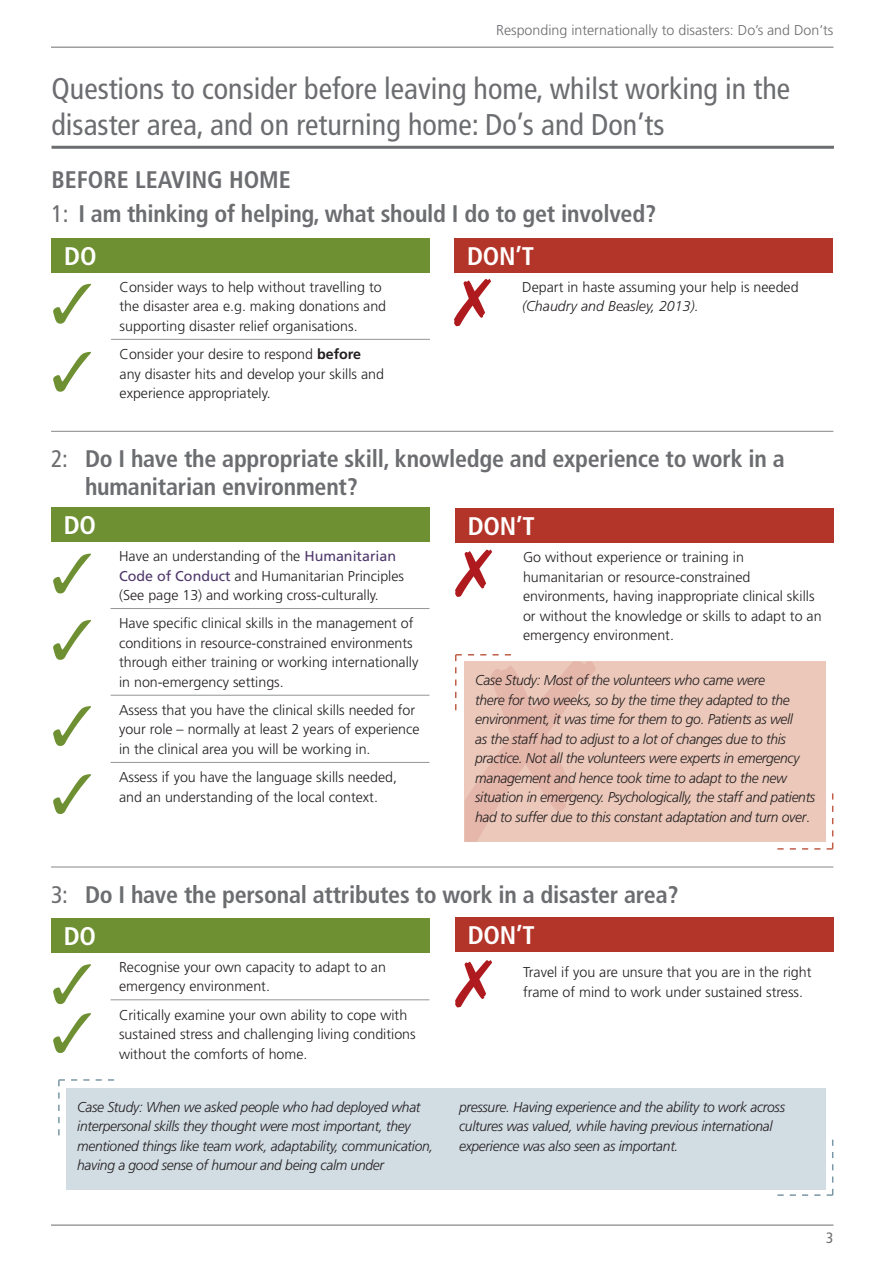
<style>
.page{position:relative;width:893px;height:1263px;background:#fff}
.page>*{position:absolute;margin:0;border:0;box-sizing:border-box;transform-origin:0 0}
.t1{font:condensed 30px/36px "Frutiger";color:#6c6d70}
.t2{font:700 condensed 25.5px "Frutiger";letter-spacing:-.01em;color:#fff}
.t3{font:700 condensed 24px/28.5px "Frutiger";letter-spacing:-.01em;color:#6c6d70}
.t4{font:condensed 15px "Frutiger LT Com";color:#6c6d70}
.t5{font:300 14.25px/19.5px "Frutiger";color:#231f20}
.t6{font:italic 300 14.25px/19.5px "Frutiger";letter-spacing:-.02em;color:#231f20}
.t7{font:300 14.25px "Frutiger";color:#6c6d70}
.s1{font-weight:400}
.s2{font-weight:700}
.s3{font-style:italic}
.s4{font-weight:400;color:#4e376b}
.s5{font-style:normal}
</style>
<div class="page">
<hr style="left:51px;top:47px;width:782px;height:1px;background:#6c6d70">
<hr style="left:51px;top:1225px;width:782px;height:1px;background:#6c6d70">
<div style="left:454px;top:238px;width:379px;height:34px;background:#b33428"></div>
<hr style="left:52px;top:146px;width:782px;height:3px;background:#6c6d70">
<div style="left:52px;top:238px;width:378px;height:34px;background:#6e9032"></div>
<hr style="left:111px;top:339px;width:319px;height:1px;background:#939598">
<div style="left:455px;top:918px;width:378px;height:34px;background:#b33428"></div>
<div style="left:51px;top:918px;width:378px;height:34px;background:#6e9032"></div>
<hr style="left:111px;top:999px;width:318px;height:1px;background:#939598">
<hr style="left:51px;top:866px;width:782px;height:1px;background:#939598">
<div style="left:67px;top:1088px;width:759px;height:101px;background:#d1dce3"></div>
<svg style="left:58px;top:1079px;width:56px;height:56px"></svg>
<svg style="left:777px;top:1140px;width:56px;height:56px"></svg>
<div style="left:455px;top:508px;width:378px;height:34px;background:#b33428"></div>
<div style="left:51px;top:507px;width:378px;height:34px;background:#6e9032"></div>
<hr style="left:111px;top:608px;width:318px;height:1px;background:#939598">
<hr style="left:111px;top:695px;width:318px;height:1px;background:#939598">
<hr style="left:111px;top:762px;width:318px;height:1px;background:#939598">
<div style="left:465px;top:661px;width:361px;height:181px;background:#ebc8ba"></div>
<hr style="left:51px;top:431px;width:782px;height:1px;background:#939598">
<svg style="left:777px;top:793px;width:56px;height:57px"></svg>
<svg style="left:455px;top:654px;width:141px;height:188px"></svg>
<p class="t7" style="left:496px;top:22px;width:339px">Responding internationally to disasters: Do’s and Don’ts</p>
<p class="t1" style="left:52px;top:71px;width:740px">Questions to consider before leaving home, whilst working in the disaster area, and on returning home: Do’s and Don’ts</p>
<p class="t3" style="left:52px;top:166px;width:241px">BEFORE LEAVING HOME</p>
<p class="t3" style="left:52px;top:200px;width:606px"><span class="s1">1:</span> I am thinking of helping, what should I do to get involved?</p>
<p class="t2" style="left:64px;top:241px;width:34px">DO</p>
<p class="t5" style="left:120px;top:277px;width:268px">Consider ways to help without travelling to the disaster area e.g. making donations and supporting disaster relief organisations.</p>
<p class="t5" style="left:120px;top:344px;width:266px">Consider your desire to respond <span class="s2">before </span>any disaster hits and develop your skills and experience appropriately.</p>
<p class="t2" style="left:467px;top:241px;width:68px">DON’T</p>
<p class="t5" style="left:522px;top:277px;width:278px">Depart in haste assuming your help is needed <span class="s3">(Chaudry and Beasley, 2013).</span></p>
<p class="t3" style="left:85px;top:444px;width:701px;text-indent:-34px"><span class="s1">2:</span> Do I have the appropriate skill, knowledge and experience to work in a humanitarian environment?</p>
<p class="t2" style="left:64px;top:510px;width:34px">DO</p>
<p class="t5" style="left:119px;top:546px;width:287px">Have an understanding of the <span class="s4">Humanitarian<br>Code of Conduct</span> and Humanitarian Principles (See page 13) and working cross-culturally.</p>
<p class="t5" style="left:119px;top:613px;width:301px">Have specific clinical skills in the management of conditions in resource-constrained environments through either training or working internationally in non-emergency settings.</p>
<p class="t5" style="left:119px;top:700px;width:302px">Assess that you have the clinical skills needed for your role – normally at least 2 years of experience in the clinical area you will be working in.</p>
<p class="t5" style="left:119px;top:767px;width:279px">Assess if you have the language skills needed, and an understanding of the local context.</p>
<p class="t2" style="left:468px;top:511px;width:68px">DON’T</p>
<p class="t5" style="left:523px;top:547px;width:300px">Go without experience or training in humanitarian or resource-constrained environments, having inappropriate clinical skills or without the knowledge or skills to adapt to an emergency environment.</p>
<p class="t6" style="left:475px;top:671px;width:342px">Case Study: Most of the volunteers who came were<br>there for two weeks, so by the time they adapted to the environment, it was time for them to go. Patients as well<br>as the staff had to adjust to a lot of changes due to this practice. Not all the volunteers were experts in emergency management and hence took time to adapt to the new situation in emergency. Psychologically, the staff and patients had to suffer due to this constant adaptation and turn over<span class="s5">.</span></p>
<p class="t3" style="left:51px;top:880px;width:629px"><span class="s1">3:</span> Do I have the personal attributes to work in a disaster area?</p>
<p class="t2" style="left:64px;top:921px;width:34px">DO</p>
<p class="t5" style="left:119px;top:957px;width:268px">Recognise your own capacity to adapt to an emergency environment.</p>
<p class="t5" style="left:119px;top:1005px;width:298px">Critically examine your own ability to cope with sustained stress and challenging living conditions without the comforts of home.</p>
<p class="t2" style="left:468px;top:920px;width:68px">DON’T</p>
<p class="t5" style="left:523px;top:963px;width:290px">Travel if you are unsure that you are in the right frame of mind to work under sustained stress.</p>
<p class="t6" style="left:77px;top:1097px;width:358px">Case Study: When we asked people who had deployed what interpersonal skills they thought were most important, they mentioned things like team work, adaptability, communication, having a good sense of humour and being calm under</p>
<p class="t6" style="left:459px;top:1097px;width:328px">pressure. Having experience and the ability to work across cultures was valued, while having previous international experience was also seen as important.</p>
<p class="t4" style="left:826px;top:1229px;width:9px">3</p>
</div>
